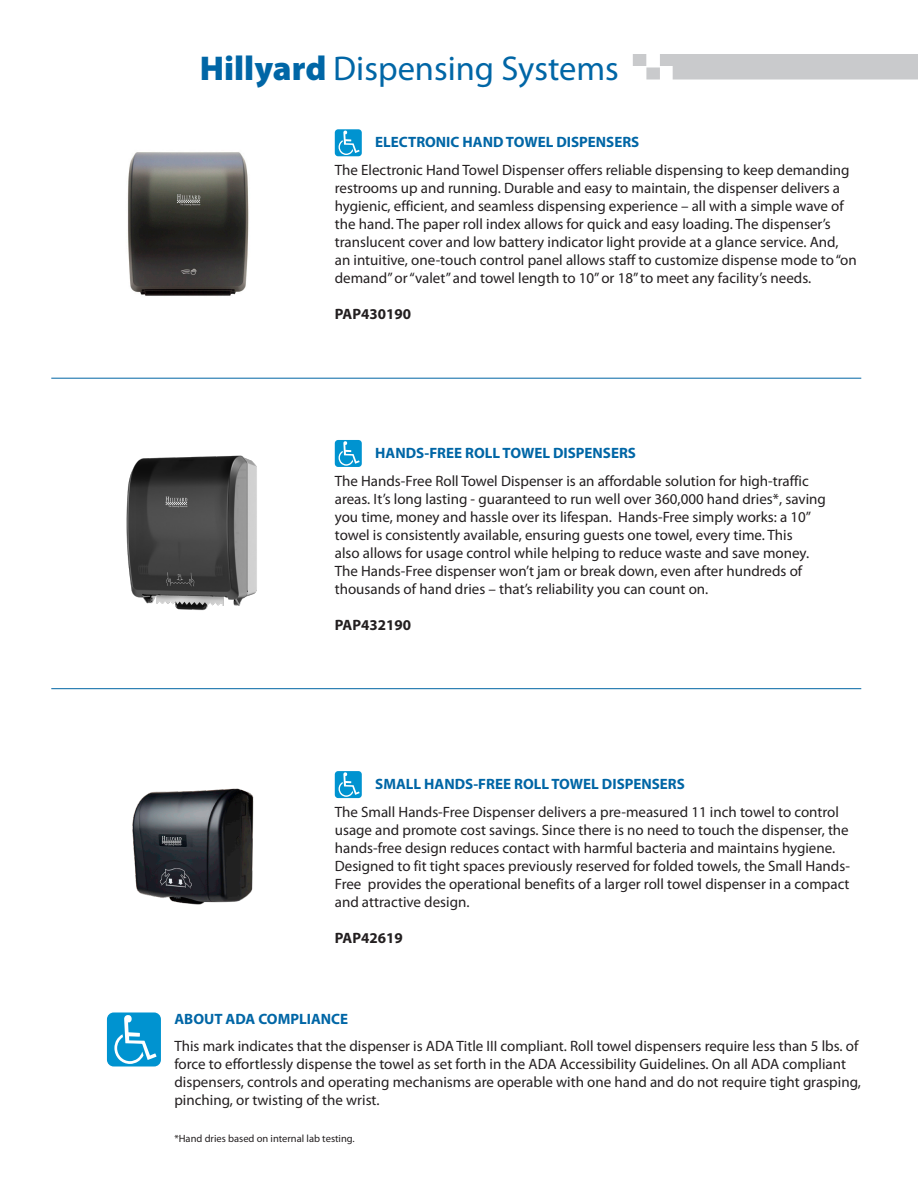
<style>
.page{position:relative;width:918px;height:1188px;background:#fff}
.page>*{position:absolute;margin:0;border:0;box-sizing:border-box;transform-origin:0 0}
.t1{font:34.5px "Myriad Pro";color:#0066a6}
.Body_Last{font:15px/18px "Myriad Pro";color:#231f20}
.t2{font:700 15px "Myriad Pro";color:#0066a6}
.Body_Last-2{font:700 15px "Myriad Pro";color:#231f20}
.Body_Last-3{font:10.5px "Myriad Pro";color:#231f20}
.s1{font-weight:900}
</style>
<div class="page">
<img style="left:126px;top:455px;width:131px;height:156px">
<svg style="left:633px;top:54px;width:285px;height:26px;background:#cdced0"></svg>
<svg style="left:107px;top:1012px;width:54px;height:54px;background:#2ca5d8"></svg>
<hr style="left:51px;top:378px;width:810px;height:1px;background:#0065a4">
<img style="left:132px;top:788px;width:122px;height:117px">
<img style="left:127px;top:152px;width:122px;height:144px">
<svg style="left:335px;top:771px;width:27px;height:27px"></svg>
<svg style="left:335px;top:440px;width:27px;height:27px"></svg>
<svg style="left:335px;top:129px;width:27px;height:27px"></svg>
<hr style="left:51px;top:688px;width:810px;height:1px;background:#0065a4">
<p class="t1" style="left:200px;top:47px;width:421px"><span class="s1">Hillyard</span> Dispensing Systems</p>
<p class="t2" style="left:375px;top:132px;width:266px">ELECTRONIC HAND TOWEL DISPENSERS</p>
<p class="Body_Last" style="left:335px;top:161px;width:523px">The Electronic Hand Towel Dispenser offers reliable dispensing to keep demanding restrooms up and running. Durable and easy to maintain, the dispenser delivers a hygienic, efficient, and seamless dispensing experience – all with a simple wave of the hand. The paper roll index allows for quick and easy loading. The dispenser’s translucent cover and low battery indicator light provide at a glance service. And, an intuitive, one-touch control panel allows staff to customize dispense mode to “on demand” or “valet” and towel length to 10” or 18” to meet any facility’s needs.</p>
<p class="Body_Last-2" style="left:335px;top:304px;width:78px">PAP430190</p>
<p class="t2" style="left:375px;top:443px;width:262px">HANDS-FREE ROLL TOWEL DISPENSERS</p>
<p class="Body_Last" style="left:335px;top:472px;width:493px">The Hands-Free Roll Towel Dispenser is an affordable solution for high-traffic areas. It’s long lasting - guaranteed to run well over 360,000 hand dries*, saving you time, money and hassle over its lifespan. Hands-Free simply works: a 10” towel is consistently available, ensuring guests one towel, every time. This<br>also allows for usage control while helping to reduce waste and save money.<br>The Hands-Free dispenser won’t jam or break down, even after hundreds of thousands of hand dries – that’s reliability you can count on.</p>
<p class="Body_Last-2" style="left:335px;top:615px;width:78px">PAP432190</p>
<p class="t2" style="left:375px;top:774px;width:311px">SMALL HANDS-FREE ROLL TOWEL DISPENSERS</p>
<p class="Body_Last" style="left:335px;top:803px;width:517px">The Small Hands-Free Dispenser delivers a pre-measured 11 inch towel to control usage and promote cost savings. Since there is no need to touch the dispenser, the hands-free design reduces contact with harmful bacteria and maintains hygiene.<br>Designed to fit tight spaces previously reserved for folded towels, the Small Hands-Free provides the operational benefits of a larger roll towel dispenser in a compact and attractive design.</p>
<p class="Body_Last-2" style="left:335px;top:928px;width:69px">PAP42619</p>
<p class="t2" style="left:174px;top:1009px;width:175px">ABOUT ADA COMPLIANCE</p>
<p class="Body_Last" style="left:174px;top:1036px;width:688px">This mark indicates that the dispenser is ADA Title III compliant. Roll towel dispensers require less than 5 lbs. of force to effortlessly dispense the towel as set forth in the ADA Accessibility Guidelines. On all ADA compliant dispensers, controls and operating mechanisms are operable with one hand and do not require tight grasping, pinching, or twisting of the wrist.</p>
<p class="Body_Last-3" style="left:174px;top:1132px;width:182px">*Hand dries based on internal lab testing.</p>
</div>
